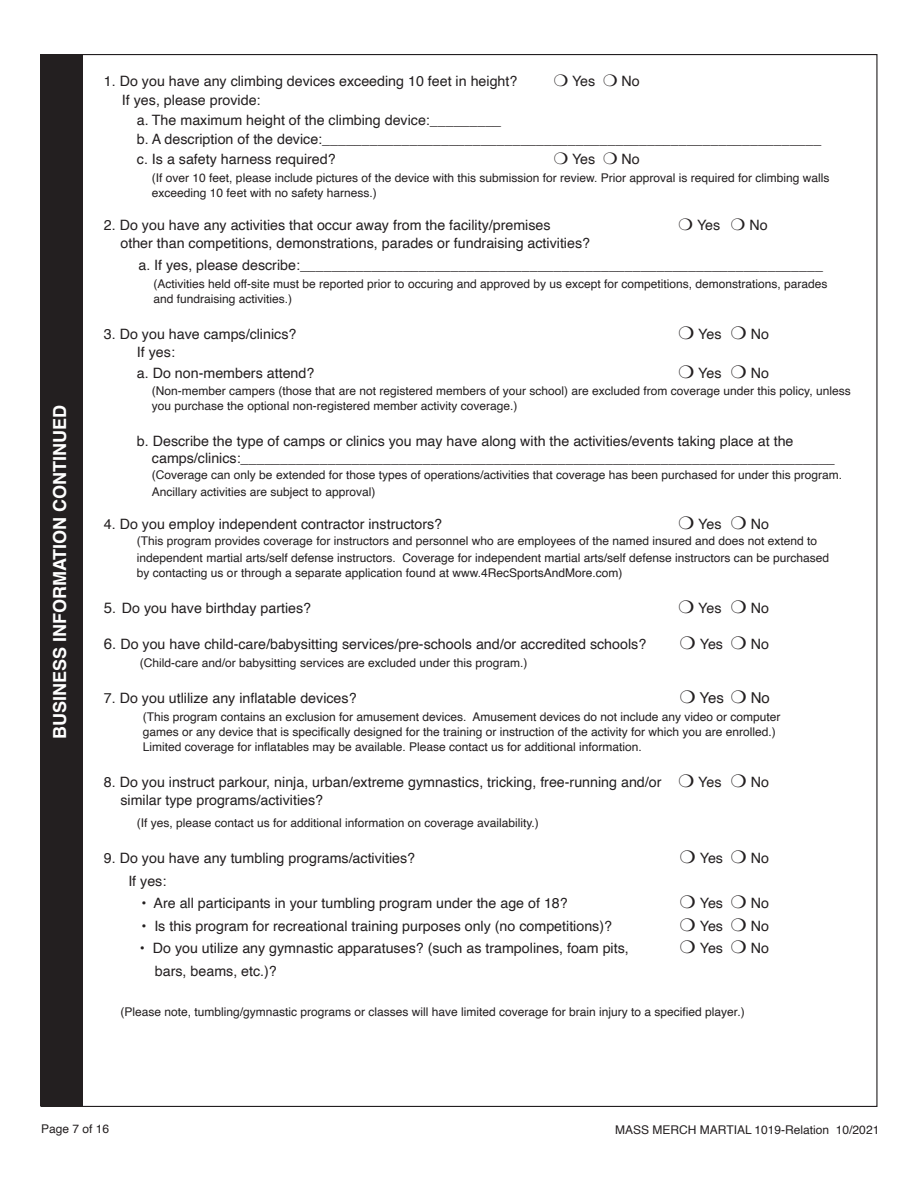
<style>
.page{position:relative;width:918px;height:1188px;background:#fff}
.page>*{position:absolute;margin:0;border:0;box-sizing:border-box;transform-origin:0 0}
.t1{font:700 18px "Helvetica";color:#fff}
.t2{font:15px "Helvetica";color:#231f20}
.t3{font:14.25px/19.5px "Helvetica";color:#231f20}
.t4{font:12px/15px "Helvetica";color:#231f20}
.s1{font-size:15px}
</style>
<div class="page">
<div style="left:40px;top:54px;width:43px;height:1052px;background:#231f20"></div>
<h1 class="t1" style="left:45px;top:739px;width:336px;rotate:-90deg">BUSINESS INFORMATION CONTINUED</h1>
<p class="t3" style="left:104px;top:72px;width:415px">1. Do you have any climbing devices exceeding 10 feet in height?</p>
<p class="t3" style="left:572px;top:72px;width:25px">Yes</p>
<p class="t3" style="left:622px;top:72px;width:20px">No</p>
<p class="t3" style="left:137px;top:91px;width:686px;text-indent:-15px">If yes, please provide:<br>a. The maximum height of the climbing device:_________<br>b. A description of the device:_______________________________________________________________ c. Is a safety harness required?</p>
<p class="t3" style="left:572px;top:150px;width:25px">Yes</p>
<p class="t3" style="left:622px;top:150px;width:20px">No</p>
<p class="t4" style="left:152px;top:171px;width:679px">(If over 10 feet, please include pictures of the device with this submission for review. Prior approval is required for climbing walls exceeding 10 feet with no safety harness.)</p>
<p class="t3" style="left:104px;top:216px;width:448px">2. Do you have any activities that occur away from the facility/premises</p>
<p class="t3" style="left:697px;top:216px;width:25px">Yes</p>
<p class="t3" style="left:750px;top:216px;width:20px">No</p>
<p class="t3" style="left:138px;top:232px;width:686px;line-height:22.5px;text-indent:-18px">other than competitions, demonstrations, parades or fundraising activities?<br>a. If yes, please describe:__________________________________________________________________</p>
<p class="t4" style="left:153px;top:277px;width:676px">(Activities held off-site must be reported prior to occuring and approved by us except for competitions, demonstrations, parades and fundraising activities.)</p>
<p class="t3" style="left:104px;top:325px;width:194px">3. Do you have camps/clinics?</p>
<p class="t3" style="left:698px;top:325px;width:25px">Yes</p>
<p class="t3" style="left:751px;top:325px;width:20px">No</p>
<p class="t3" style="left:137px;top:341px;width:179px;line-height:21.6px">If yes:<br>a. Do non-members attend?</p>
<p class="t3" style="left:698px;top:364px;width:25px">Yes</p>
<p class="t3" style="left:751px;top:364px;width:20px">No</p>
<p class="t4" style="left:152px;top:383px;width:700px">(Non-member campers (those that are not registered members of your school) are excluded from coverage under this policy, unless you purchase the optional non-registered member activity coverage.)</p>
<p class="t3" style="left:152px;top:432px;width:684px;line-height:17.1px;text-indent:-15px">b. Describe the type of camps or clinics you may have along with the activities/events taking place at the camps/clinics:___________________________________________________________________________</p>
<p class="t4" style="left:152px;top:467px;width:692px;line-height:16.5px">(Coverage can only be extended for those types of operations/activities that coverage has been purchased for under this program.<br>Ancillary activities are subject to approval)</p>
<p class="t3" style="left:104px;top:514px;width:340px">4. Do you employ independent contractor instructors?</p>
<p class="t3" style="left:698px;top:514px;width:25px">Yes</p>
<p class="t3" style="left:751px;top:514px;width:20px">No</p>
<p class="t4" style="left:137px;top:533px;width:694px;line-height:16.5px">(This program provides coverage for instructors and personnel who are employees of the named insured and does not extend to independent martial arts/self defense instructors. Coverage for independent martial arts/self defense instructors can be purchased</p>
<p class="t4" style="left:137px;top:565px;width:487px">by contacting us or through a separate application found at www.4RecSportsAndMore.com)</p>
<p class="t3" style="left:104px;top:598px;width:209px"><span class="s1">5</span>. Do you have birthday parties?</p>
<p class="t3" style="left:698px;top:598px;width:25px">Yes</p>
<p class="t3" style="left:751px;top:598px;width:20px">No</p>
<p class="t3" style="left:104px;top:634px;width:544px"><span class="s1">6.</span> Do you have child-care/babysitting services/pre-schools and/or accredited schools?</p>
<p class="t3" style="left:700px;top:634px;width:25px">Yes</p>
<p class="t3" style="left:751px;top:634px;width:20px">No</p>
<p class="t4" style="left:140px;top:655px;width:389px">(Child-care and/or babysitting services are excluded under this program.)</p>
<p class="t3" style="left:104px;top:688px;width:254px">7. Do you utlilize any inflatable devices?</p>
<p class="t2" style="left:700px;top:686px;width:26px">Yes</p>
<p class="t2" style="left:751px;top:686px;width:21px">No</p>
<p class="t4" style="left:143px;top:709px;width:639px">(This program contains an exclusion for amusement devices. Amusement devices do not include any video or computer games or any device that is specifically designed for the training or instruction of the activity for which you are enrolled.)<br>Limited coverage for inflatables may be available. Please contact us for additional information.</p>
<p class="t3" style="left:104px;top:772px;width:559px">8. Do you instruct parkour, ninja, urban/extreme gymnastics, tricking, free-running and/or</p>
<p class="t3" style="left:698px;top:772px;width:25px">Yes</p>
<p class="t3" style="left:751px;top:772px;width:20px">No</p>
<p class="t3" style="left:120px;top:790px;width:204px">similar type programs/activities?</p>
<p class="t4" style="left:137px;top:816px;width:403px">(If yes, please contact us for additional information on coverage availability.)</p>
<p class="t3" style="left:104px;top:849px;width:313px">9. Do you have any tumbling programs/activities?</p>
<p class="t3" style="left:700px;top:849px;width:25px">Yes</p>
<p class="t3" style="left:751px;top:849px;width:20px">No</p>
<p class="t3" style="left:128px;top:871px;width:40px">If yes:</p>
<p class="t3" style="left:141px;top:894px;width:428px">• Are all participants in your tumbling program under the age of 18?</p>
<p class="t3" style="left:700px;top:894px;width:25px">Yes</p>
<p class="t3" style="left:751px;top:894px;width:20px">No</p>
<p class="t3" style="left:141px;top:916px;width:472px">• Is this program for recreational training purposes only (no competitions)?</p>
<p class="t3" style="left:700px;top:916px;width:25px">Yes</p>
<p class="t3" style="left:751px;top:916px;width:20px">No</p>
<p class="t3" style="left:140px;top:939px;width:490px">• Do you utilize any gymnastic apparatuses? (such as trampolines, foam pits,</p>
<p class="t3" style="left:700px;top:939px;width:25px">Yes</p>
<p class="t3" style="left:751px;top:939px;width:20px">No</p>
<p class="t3" style="left:155px;top:961px;width:123px">bars, beams, etc.)?</p>
<p class="t4" style="left:120px;top:1005px;width:626px">(Please note, tumbling/gymnastic programs or classes will have limited coverage for brain injury to a specified player.)</p>
<p class="t4" style="left:41px;top:1122px;width:70px">Page 7 of 16</p>
<p class="t4" style="left:615px;top:1123px;width:266px">MASS MERCH MARTIAL 1019-Relation 10/2021</p>
</div>
